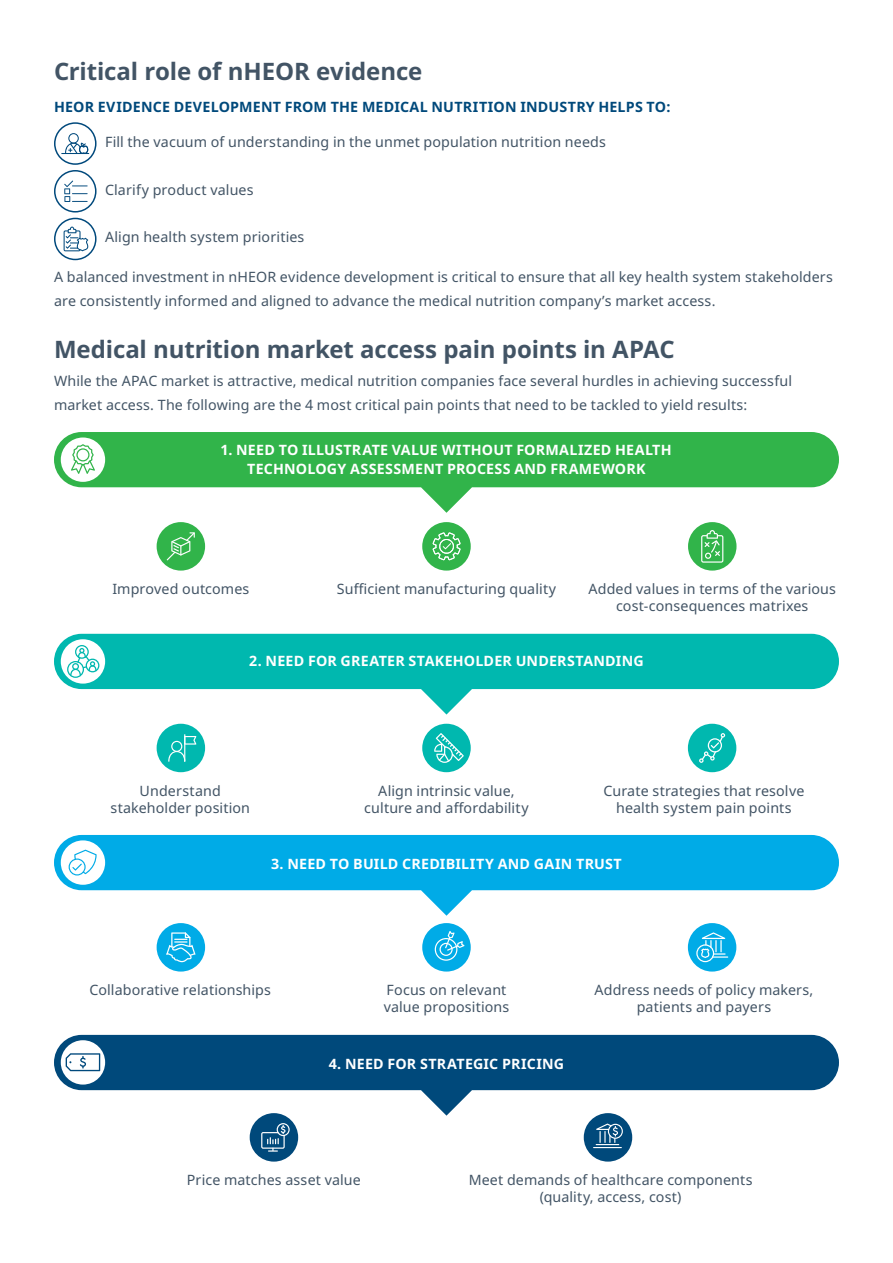
<style>
.page{position:relative;width:893px;height:1263px;background:#fff}
.page>*{position:absolute;margin:0;border:0;box-sizing:border-box;transform-origin:0 0}
.Section_heading{font:700 24px "Noto Sans";letter-spacing:-.005em;color:#425465}
.Body_copy_-_Space{font:14.25px/17.1px "Noto Sans";letter-spacing:.01em;color:#425465;text-align:center}
.Subheading{font:700 14.25px/19.5px "Noto Sans";letter-spacing:.015em;color:#fff;text-align:center}
.Body_copy_-_No_space{font:14.25px/24px "Noto Sans";letter-spacing:.01em;color:#425465}
.Subheading-2{font:700 14.25px "Noto Sans";letter-spacing:.01em;color:#00497b}
</style>
<div class="page">
<div style="left:54px;top:835px;width:785px;height:55px;background:#00abe7;border-radius:28px"></div>
<div style="left:54px;top:634px;width:785px;height:55px;background:#00b8af;border-radius:28px"></div>
<div style="left:54px;top:432px;width:785px;height:55px;background:#31b44a;border-radius:28px"></div>
<div style="left:54px;top:1035px;width:785px;height:55px;background:#00497b;border-radius:28px"></div>
<div style="left:54px;top:170px;width:43px;height:43px;border:2px solid #00497c;border-radius:50%"></div>
<svg style="left:64px;top:181px;width:24px;height:21px"></svg>
<div style="left:54px;top:122px;width:43px;height:43px;border:2px solid #00497c;border-radius:50%"></div>
<svg style="left:61px;top:133px;width:28px;height:21px"></svg>
<div style="left:54px;top:218px;width:43px;height:42px;border:2px solid #00497c;border-radius:50%"></div>
<svg style="left:64px;top:227px;width:24px;height:24px"></svg>
<div style="left:157px;top:522px;width:48px;height:49px;background:#31b44a;border-radius:50%"></div>
<div style="left:157px;top:724px;width:48px;height:48px;background:#00b8af;border-radius:50%"></div>
<div style="left:157px;top:923px;width:48px;height:48px;background:#00abe7;border-radius:50%"></div>
<svg style="left:167px;top:532px;width:28px;height:28px"></svg>
<div style="left:422px;top:522px;width:49px;height:49px;background:#31b44a;border-radius:50%"></div>
<div style="left:422px;top:724px;width:49px;height:48px;background:#00b8af;border-radius:50%"></div>
<div style="left:422px;top:923px;width:49px;height:48px;background:#00abe7;border-radius:50%"></div>
<svg style="left:433px;top:532px;width:27px;height:28px"></svg>
<div style="left:688px;top:522px;width:48px;height:49px;background:#31b44a;border-radius:50%"></div>
<div style="left:688px;top:724px;width:48px;height:48px;background:#00b8af;border-radius:50%"></div>
<div style="left:688px;top:923px;width:48px;height:48px;background:#00abe7;border-radius:50%"></div>
<svg style="left:701px;top:530px;width:22px;height:33px"></svg>
<div style="left:250px;top:1113px;width:48px;height:48px;background:#00497b;border-radius:50%"></div>
<div style="left:584px;top:1113px;width:48px;height:48px;background:#00497b;border-radius:50%"></div>
<div style="left:61px;top:437px;width:44px;height:45px;background:#fff;border-radius:50%"></div>
<div style="left:61px;top:639px;width:44px;height:45px;background:#fff;border-radius:50%"></div>
<div style="left:61px;top:840px;width:44px;height:45px;background:#fff;border-radius:50%"></div>
<div style="left:61px;top:1040px;width:44px;height:44px;background:#fff;border-radius:50%"></div>
<svg style="left:71px;top:444px;width:24px;height:30px"></svg>
<svg style="left:69px;top:850px;width:28px;height:25px"></svg>
<svg style="left:67px;top:645px;width:32px;height:33px"></svg>
<svg style="left:66px;top:1053px;width:34px;height:18px"></svg>
<svg style="left:166px;top:932px;width:29px;height:30px"></svg>
<svg style="left:261px;top:1123px;width:29px;height:28px"></svg>
<svg style="left:593px;top:1123px;width:30px;height:25px"></svg>
<svg style="left:696px;top:932px;width:32px;height:30px"></svg>
<svg style="left:699px;top:733px;width:26px;height:30px"></svg>
<svg style="left:434px;top:733px;width:30px;height:30px"></svg>
<svg style="left:435px;top:931px;width:29px;height:30px"></svg>
<svg style="left:168px;top:734px;width:28px;height:28px"></svg>
<p class="Section_heading" style="left:54px;top:54px;width:370px">Critical role of nHEOR evidence</p>
<p class="Subheading-2" style="left:54px;top:97px;width:618px">HEOR EVIDENCE DEVELOPMENT FROM THE MEDICAL NUTRITION INDUSTRY HELPS TO:</p>
<p class="Body_copy_-_Space" style="left:105px;top:133px;width:502px">Fill the vacuum of understanding in the unmet population nutrition needs</p>
<p class="Body_copy_-_Space" style="left:105px;top:181px;width:150px">Clarify product values</p>
<p class="Body_copy_-_Space" style="left:105px;top:229px;width:201px">Align health system priorities</p>
<p class="Body_copy_-_Space" style="left:54px;top:266px;width:780px;line-height:24px;text-align:left">A balanced investment in nHEOR evidence development is critical to ensure that all key health system stakeholders are consistently informed and aligned to advance the medical nutrition company’s market access.</p>
<p class="Section_heading" style="left:54px;top:333px;width:622px">Medical nutrition market access pain points in APAC</p>
<p class="Body_copy_-_No_space" style="left:54px;top:370px;width:740px">While the APAC market is attractive, medical nutrition companies face several hurdles in achieving successful market access. The following are the 4 most critical pain points that need to be tackled to yield results:</p>
<p class="Subheading" style="left:221px;top:440px;width:452px">1. NEED TO ILLUSTRATE VALUE WITHOUT FORMALIZED HEALTH<br>TECHNOLOGY ASSESSMENT PROCESS AND FRAMEWORK</p>
<p class="Body_copy_-_Space" style="left:112px;top:581px;width:139px">Improved outcomes</p>
<p class="Body_copy_-_Space" style="left:337px;top:581px;width:221px">Sufficient manufacturing quality</p>
<p class="Body_copy_-_Space" style="left:588px;top:581px;width:249px">Added values in terms of the various cost-consequences matrixes</p>
<p class="Subheading" style="left:249px;top:651px;width:396px">2. NEED FOR GREATER STAKEHOLDER UNDERSTANDING</p>
<p class="Body_copy_-_Space" style="left:110px;top:782px;width:141px">Understand stakeholder position</p>
<p class="Body_copy_-_Space" style="left:364px;top:782px;width:166px">Align intrinsic value, culture and affordability</p>
<p class="Body_copy_-_Space" style="left:603px;top:782px;width:202px">Curate strategies that resolve health system pain points</p>
<p class="Subheading" style="left:271px;top:854px;width:352px">3. NEED TO BUILD CREDIBILITY AND GAIN TRUST</p>
<p class="Body_copy_-_Space" style="left:90px;top:982px;width:183px">Collaborative relationships</p>
<p class="Body_copy_-_Space" style="left:384px;top:982px;width:127px;text-align:left">Focus on relevant value propositions</p>
<p class="Subheading" style="left:329px;top:1054px;width:237px">4. NEED FOR STRATEGIC PRICING</p>
<p class="Body_copy_-_Space" style="left:595px;top:982px;width:220px">Address needs of policy makers, patients and payers</p>
<p class="Body_copy_-_Space" style="left:187px;top:1172px;width:175px">Price matches asset value</p>
<p class="Body_copy_-_Space" style="left:469px;top:1172px;width:285px">Meet demands of healthcare components (quality, access, cost)</p>
</div>
